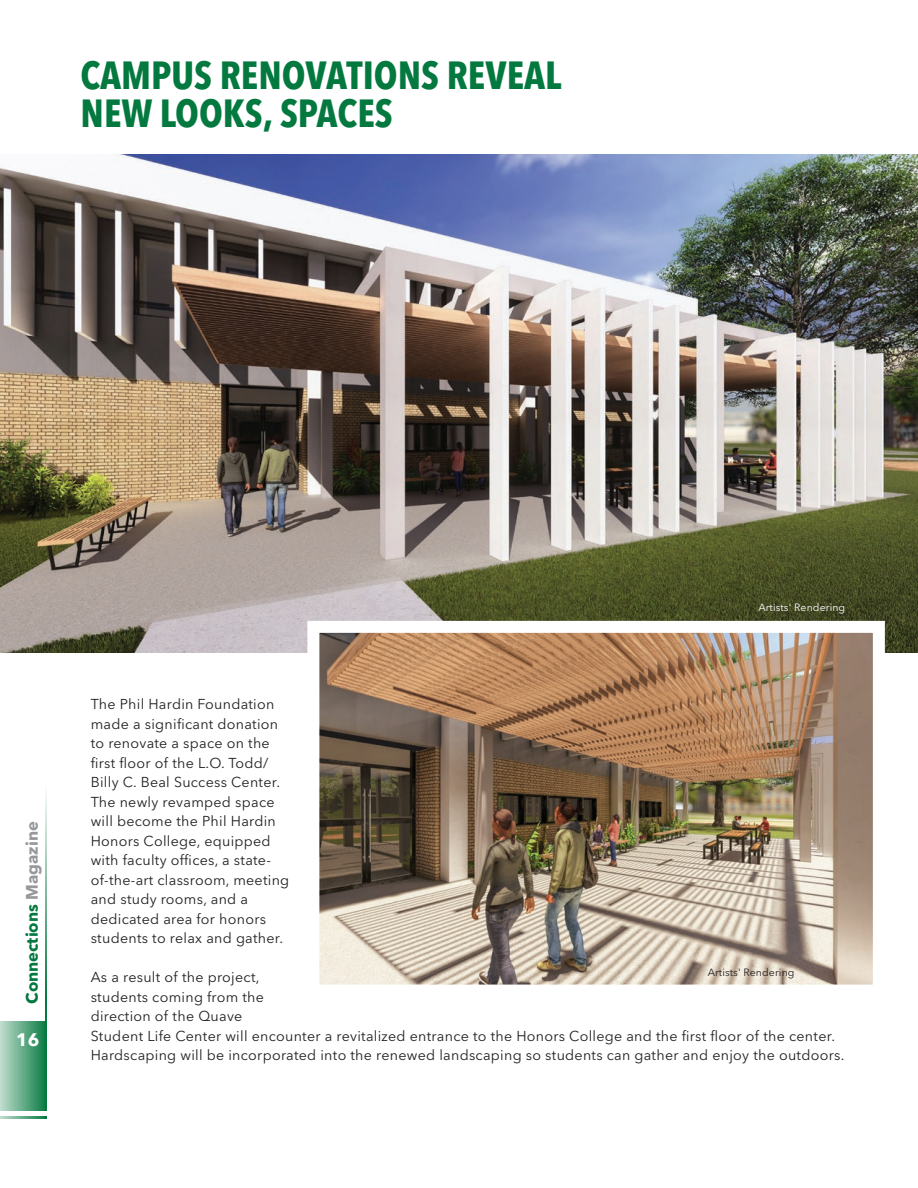
<style>
.page{position:relative;width:918px;height:1188px;background:#fff}
.page>*{position:absolute;margin:0;border:0;box-sizing:border-box;transform-origin:0 0}
.t1{font:700 condensed 38.85px/38.8px "Avenir Next LT Pro";color:#04793f}
.t2{font:700 18px "Avenir Next LT Pro";color:#fff}
.t3{font:700 16.5px "Avenir Next LT Pro";color:#04793f}
.t4{font:14.25px/19.5px "Avenir Next LT Pro";letter-spacing:.02em;color:#231f20}
.t5{font:10.5px "Avenir Next LT Pro";letter-spacing:.01em;color:#fff}
.t6{font:10.5px "Avenir Next LT Pro";letter-spacing:.01em;color:#231f20}
.s1{color:#96989a}
</style>
<div class="page">
<hr style="left:45px;top:736px;width:2px;height:383px;background:#04793f">
<div style="left:0;top:1022px;width:45px;height:97px;background:linear-gradient(to right,#c0ddce,#0f7f48)"></div>
<div style="left:0;top:1111px;width:47px;height:5px;background:#fff"></div>
<svg style="left:917px;top:491px;width:1px;height:162px"></svg>
<img style="left:0;top:154px;width:917px;height:499px">
<img style="left:320px;top:634px;width:552px;height:350px">
<h1 class="t1" style="left:81px;top:55px;width:483px">CAMPUS RENOVATIONS REVEAL<br>NEW LOOKS, SPACES</h1>
<p class="t3" style="left:22px;top:1004px;width:184px;rotate:-90deg">Connections <span class="s1">Magazine</span></p>
<p class="t2" style="left:16px;top:1029px;width:25px">16</p>
<p class="t5" style="left:758px;top:602px;width:88px">Artists' Rendering</p>
<p class="t4" style="left:91px;top:695px;width:200px">The Phil Hardin Foundation made a significant donation to renovate a space on the first floor of the L.O. Todd/<br>Billy C. Beal Success Center.<br>The newly revamped space will become the Phil Hardin<br>Honors College, equipped with faculty offices, a state&shy;of-the-art classroom, meeting and study rooms, and a dedicated area for honors students to relax and gather.</p>
<p class="t4" style="left:91px;top:968px;width:755px">As a result of the project,<br>students coming from the<br>direction of the Quave<br>Student Life Center will encounter a revitalized entrance to the Honors College and the first floor of the center.<br>Hardscaping will be incorporated into the renewed landscaping so students can gather and enjoy the outdoors.</p>
<p class="t6" style="left:708px;top:966px;width:88px">Artists' Rendering</p>
</div>
